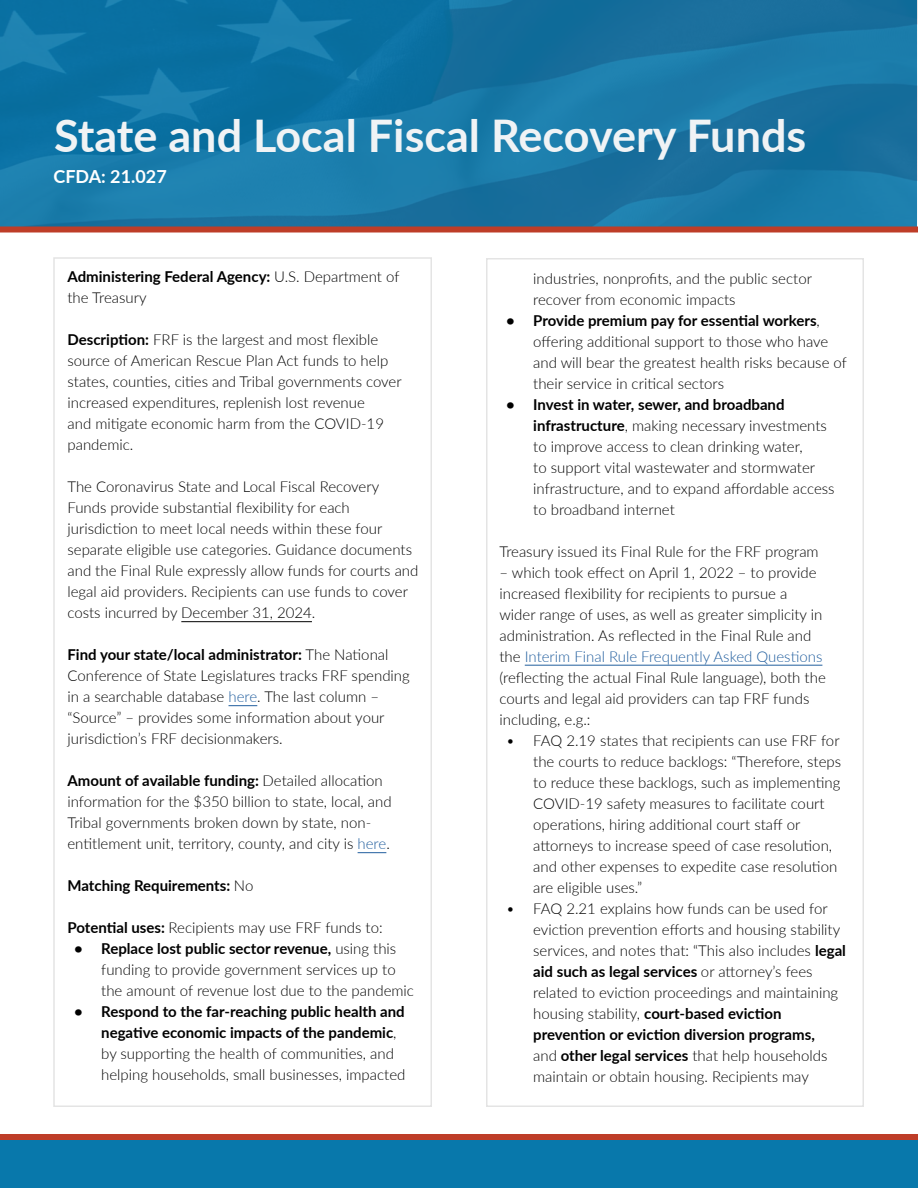
<style>
.page{position:relative;width:918px;height:1188px;background:#fff}
.page>*{position:absolute;margin:0;border:0;box-sizing:border-box;transform-origin:0 0}
.t1{font:700 45px "Lato";color:#f0f3f5}
.t2{font:700 18px "Lato";color:#fff}
.t3{font:300 15px/21px "Lato";color:#000}
.t4{font:700 15px/21px "Lato";color:#000}
.s1{font-weight:300}
.s2{font-weight:700}
.s3{color:#215e9e}
</style>
<div class="page">
<img style="left:0;top:0;width:917px;height:226px">
<div style="left:53px;top:257px;width:379px;height:850px;border:2px solid #e4e4e4"></div>
<div style="left:486px;top:258px;width:378px;height:849px;border:2px solid #e4e4e4"></div>
<hr style="left:525px;top:665px;width:297px;height:1px;background:#215e9e">
<div style="left:0;top:226px;width:918px;height:6px;background:#be3d28"></div>
<div style="left:0;top:1134px;width:918px;height:6px;background:#be3d28"></div>
<hr style="left:181px;top:621px;width:131px;height:1px;background:#000">
<svg style="left:229px;top:705px;width:28px;height:1px"></svg>
<svg style="left:358px;top:852px;width:28px;height:1px"></svg>
<div style="left:0;top:1140px;width:918px;height:48px;background:#0878ab"></div>
<h1 class="t1" style="left:54px;top:102px;width:754px">State and Local Fiscal Recovery Funds</h1>
<p class="t2" style="left:53px;top:163px;width:115px">CFDA: 21.027</p>
<p class="t4" style="left:68px;top:265px;width:333px">Administering Federal Agency: <span class="s1">U.S. Department of the Treasury</span></p>
<p class="t3" style="left:68px;top:329px;width:336px"><span class="s2">Description:</span> FRF is the largest and most flexible source of American Rescue Plan Act funds to help states, counties, cities and Tribal governments cover increased expenditures, replenish lost revenue<br>and mitigate economic harm from the COVID-19 pandemic.</p>
<p class="t3" style="left:68px;top:476px;width:352px">The Coronavirus State and Local Fiscal Recovery Funds provide substantial flexibility for each jurisdiction to meet local needs within these four separate eligible use categories. Guidance documents and the Final Rule expressly allow funds for courts and legal aid providers. Recipients can use funds to cover costs incurred by December 31, 2024.</p>
<p class="t3" style="left:68px;top:644px;width:344px"><span class="s2">Find your state/local administrator:</span> The National Conference of State Legislatures tracks FRF spending in a searchable database <span class="s3">here</span>. The last column – “Source” – provides some information about your jurisdiction’s FRF decisionmakers.</p>
<p class="t3" style="left:68px;top:770px;width:326px"><span class="s2">Amount of available funding:</span> Detailed allocation information for the $350 billion to state, local, and Tribal governments broken down by state, non&shy;entitlement unit, territory, county, and city is <span class="s3">here</span>.</p>
<p class="t4" style="left:68px;top:874px;width:187px">Matching Requirements: <span class="s1">No</span></p>
<p class="t3" style="left:68px;top:917px;width:317px"><span class="s2">Potential uses:</span> Recipients may use FRF funds to:</p>
<p class="t3" style="left:101px;top:938px;width:314px;text-indent:-27px"><span class="s2">• Replace lost public sector revenue,</span> using this funding to provide government services up to the amount of revenue lost due to the pandemic</p>
<p class="t3" style="left:101px;top:1001px;width:306px;text-indent:-27px"><span class="s2">• Respond to the far-reaching public health and negative economic impacts of the pandemic</span>, by supporting the health of communities, and helping households, small businesses, impacted</p>
<p class="t3" style="left:533px;top:267px;width:280px">industries, nonprofits, and the public sector recover from economic impacts</p>
<p class="t3" style="left:533px;top:309px;width:315px;text-indent:-27px"><span class="s2">• Provide premium pay for essential workers</span>, offering additional support to those who have and will bear the greatest health risks because of their service in critical sectors</p>
<p class="t3" style="left:533px;top:393px;width:303px;text-indent:-27px"><span class="s2">• Invest in water, sewer, and broadband infrastructure</span>, making necessary investments to improve access to clean drinking water,<br>to support vital wastewater and stormwater infrastructure, and to expand affordable access to broadband internet</p>
<p class="t3" style="left:500px;top:540px;width:321px">Treasury issued its Final Rule for the FRF program</p>
<p class="t3" style="left:500px;top:561px;width:328px">– which took effect on April 1, 2022 – to provide increased flexibility for recipients to pursue a wider range of uses, as well as greater simplicity in administration. As reflected in the Final Rule and the <span class="s3">Interim Final Rule Frequently Asked Questions </span>(reflecting the actual Final Rule language), both the courts and legal aid providers can tap FRF funds including, e.g.:</p>
<p class="t3" style="left:533px;top:729px;width:310px;text-indent:-27px">• FAQ 2.19 states that recipients can use FRF for the courts to reduce backlogs: “Therefore, steps to reduce these backlogs, such as implementing COVID-19 safety measures to facilitate court operations, hiring additional court staff or attorneys to increase speed of case resolution, and other expenses to expedite case resolution are eligible uses.”</p>
<p class="t3" style="left:533px;top:897px;width:314px;text-indent:-27px">• FAQ 2.21 explains how funds can be used for eviction prevention efforts and housing stability services, and notes that: “This also includes <span class="s2">legal aid such as legal services</span> or attorney’s fees related to eviction proceedings and maintaining housing stability, <span class="s2">court-based eviction prevention or eviction diversion programs,<br></span>and <span class="s2">other legal services</span> that help households maintain or obtain housing. Recipients may</p>
</div>
